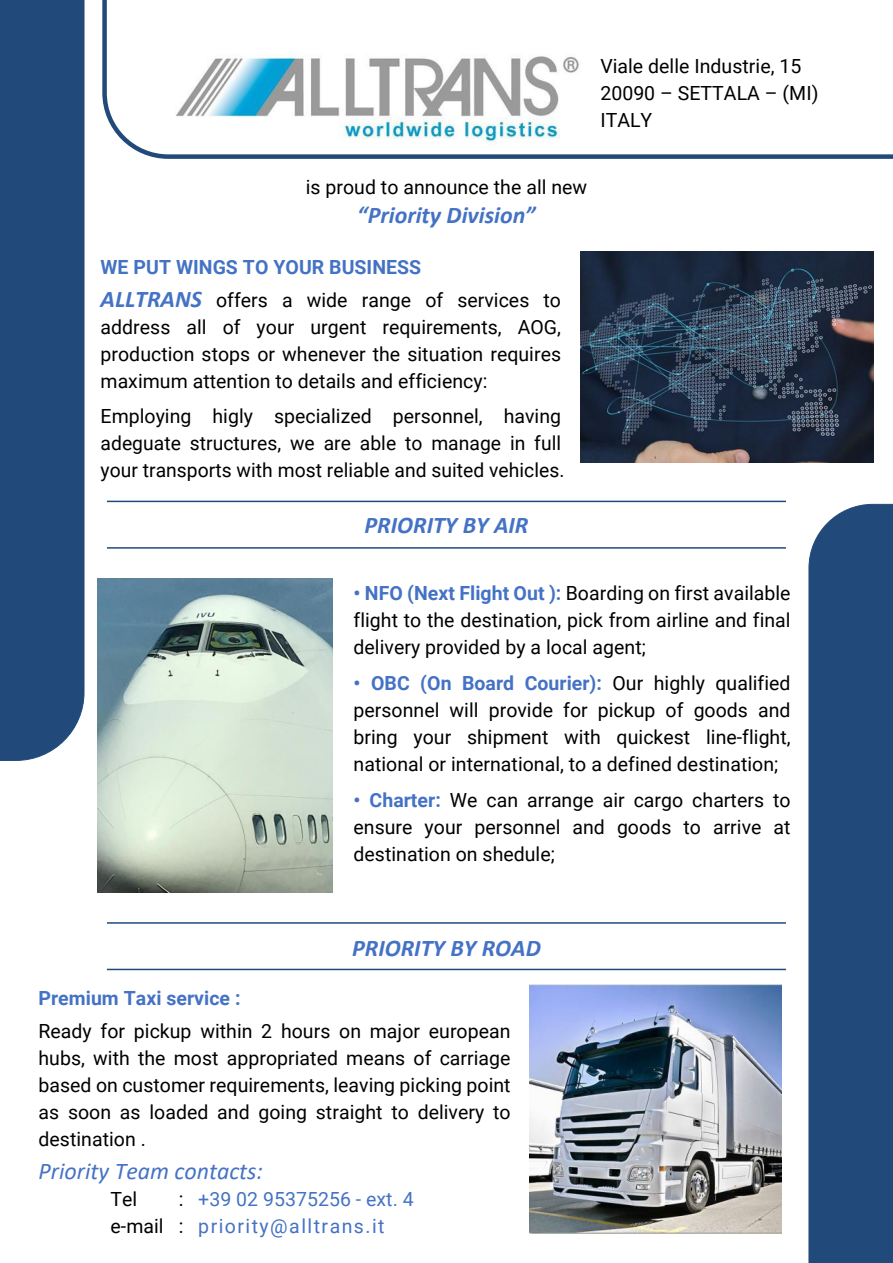
<style>
.page{position:relative;width:893px;height:1263px;background:#fff}
.page>*{position:absolute;margin:0;border:0;box-sizing:border-box;transform-origin:0 0}
.t1{font:italic 700 24px "Calibri";color:#4472c4}
.t2{font:italic 24px "Calibri";color:#4472c4}
.t3{font:19.5px/27px "Roboto";color:#000;text-align:justify}
.t4{font:19.5px/27px "Roboto";letter-spacing:.075em;color:#4472c4}
.t5{font:700 19.5px "Roboto";color:#4472c4}
.s1{font-weight:700;color:#4472c4}
.s2{font-family:"Calibri";font-weight:700;font-style:italic;font-size:24px;color:#4472c4}
.s3{color:#000}
</style>
<div class="page">
<div style="left:0;top:0;width:84px;height:761px;background:#214a7a"></div>
<div style="left:809px;top:504px;width:84px;height:759px;background:#214a7a"></div>
<svg style="left:102px;top:0;width:791px;height:159px"></svg>
<img style="left:171px;top:44px;width:412px;height:101px">
<img style="left:581px;top:251px;width:292px;height:211px">
<img style="left:98px;top:578px;width:235px;height:314px">
<img style="left:529px;top:984px;width:252px;height:249px">
<hr style="left:107px;top:501px;width:679px;height:1px;background:#214a7a">
<hr style="left:107px;top:547px;width:679px;height:2px;background:#214a7a">
<hr style="left:107px;top:922px;width:679px;height:2px;background:#214a7a">
<hr style="left:107px;top:969px;width:679px;height:1px;background:#214a7a">
<p class="t3" style="left:600px;top:52px;width:220px;text-align:left">Viale delle Industrie, 15<br>20090 – SETTALA – (MI)<br>ITALY</p>
<p class="t3" style="left:306px;top:173px;width:283px">is proud to announce the all new</p>
<p class="t1" style="left:357px;top:198px;width:180px">“Priority Division”</p>
<p class="t3" style="left:101px;top:250px;width:462px;line-height:33px"><span class="s1">WE PUT WINGS TO YOUR BUSINESS<br></span><span class="s2">ALLTRANS</span> offers a wide range of services to</p>
<p class="t3" style="left:101px;top:313px;width:462px">address all of your urgent requirements, AOG, production stops or whenever the situation requires maximum attention to details and efficiency:</p>
<p class="t3" style="left:101px;top:402px;width:465px;text-align:left">Employing higly specialized personnel, having adeguate structures, we are able to manage in full your transports with most reliable and suited vehicles.</p>
<p class="t1" style="left:365px;top:508px;width:165px">PRIORITY BY AIR</p>
<p class="t3" style="left:354px;top:578px;width:439px"><span class="s1">• NFO (Next Flight Out ):</span> Boarding on first available flight to the destination, pick from airline and final delivery provided by a local agent;</p>
<p class="t3" style="left:354px;top:668px;width:439px"><span class="s1">• OBC (On Board Courier):</span> Our highly qualified personnel will provide for pickup of goods and bring your shipment with quickest line-flight, national or international, to a defined destination;</p>
<p class="t3" style="left:354px;top:785px;width:438px"><span class="s1">• Charter:</span> We can arrange air cargo charters to ensure your personnel and goods to arrive at destination on shedule;</p>
<p class="t1" style="left:352px;top:931px;width:190px">PRIORITY BY ROAD</p>
<p class="t5" style="left:39px;top:984px;width:204px">Premium Taxi service :</p>
<p class="t3" style="left:39px;top:1016px;width:474px">Ready for pickup within 2 hours on major european hubs, with the most appropriated means of carriage based on customer requirements, leaving picking point as soon as loaded and going straight to delivery to destination .</p>
<p class="t2" style="left:39px;top:1154px;width:226px">Priority Team contacts:</p>
<p class="t3" style="left:111px;top:1184px;width:28px">Tel</p>
<p class="t4" style="left:111px;top:1184px;width:305px;text-indent:68px"><span class="s3">:</span> +39 02 95375256 - ext. 4 <span class="s3">e-mail :</span> priority@alltrans.it</p>
</div>
